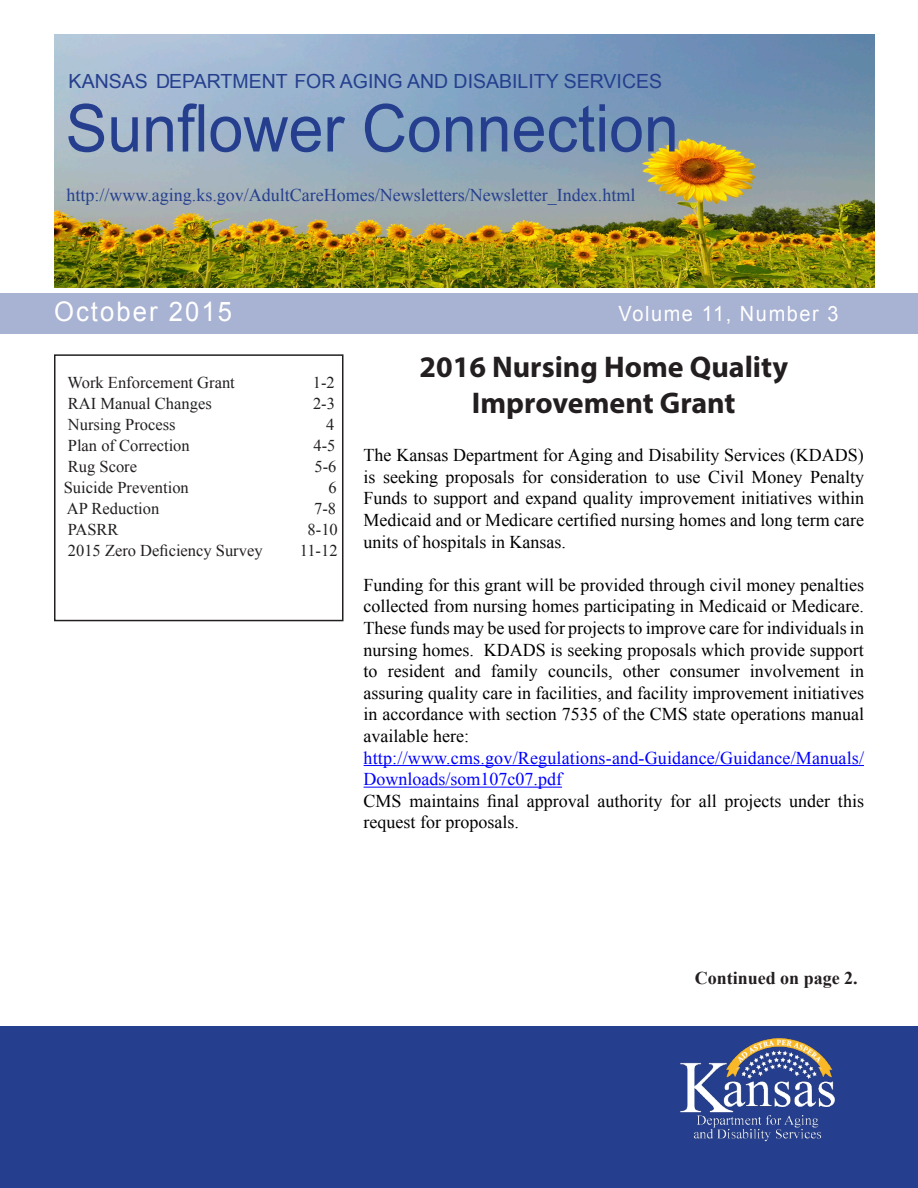
<style>
.page{position:relative;width:918px;height:1188px;background:#fff}
.page>*{position:absolute;margin:0;border:0;box-sizing:border-box;transform-origin:0 0}
.t1{font:66px "Arial";color:#253f8e;scale:.95 1}
.Body_Text_Indent{font:700 30px/36px "Myriad Pro";color:#231f20;text-align:center}
.t2{font:27px "Arial";letter-spacing:.08em;color:#fff;scale:.95 1}
.t3{font:21px "Arial";letter-spacing:.08em;color:#fff;scale:.95 1}
.t4{font:19.5px "Arial";color:#253f8e}
.t5{font:18px/21.6px "Times New Roman";color:#000;text-align:justify}
.t6{font:18px/21.6px "Times New Roman";letter-spacing:.01em;color:#00f}
.Body_Text_Indent-2{font:18px "Times New Roman";color:#253f8e}
.t7{font:700 18px "Times New Roman";color:#231f20}
.Body_Text_Indent-3{font:16.5px "Times New Roman";color:#231f20}
</style>
<div class="page">
<div style="left:0;top:1027px;width:918px;height:161px;background:#253f8e"></div>
<div style="left:0;top:294px;width:918px;height:40px;background:#a8b2d2"></div>
<div style="left:54px;top:354px;width:290px;height:267px;border:2px solid #231f20"></div>
<img style="left:54px;top:34px;width:821px;height:254px">
<img style="left:680px;top:1039px;width:155px;height:103px">
<hr style="left:364px;top:765px;width:500px;height:1px;background:#00f">
<hr style="left:364px;top:787px;width:198px;height:1px;background:#00f">
<p class="t4" style="left:68px;top:68px;width:595px">KANSAS DEPARTMENT FOR AGING AND DISABILITY SERVICES</p>
<p class="t1" style="left:66px;top:85px;width:647px">Sunflower Connection</p>
<p class="Body_Text_Indent-2" style="left:67px;top:183px;width:570px">http://www.aging.ks.gov/AdultCareHomes/Newsletters/Newsletter_Index.html</p>
<p class="t2" style="left:54px;top:293px;width:189px">October 2015</p>
<p class="t3" style="left:619px;top:299px;width:233px">Volume 11, Number 3</p>
<p class="Body_Text_Indent-3" style="left:68px;top:372px;width:169px">Work Enforcement Grant</p>
<p class="Body_Text_Indent-3" style="left:313px;top:372px;width:23px">1-2</p>
<p class="Body_Text_Indent-3" style="left:68px;top:393px;width:145px">RAI Manual Changes</p>
<p class="Body_Text_Indent-3" style="left:313px;top:393px;width:23px">2-3</p>
<p class="Body_Text_Indent-3" style="left:68px;top:414px;width:109px">Nursing Process</p>
<p class="Body_Text_Indent-3" style="left:326px;top:414px;width:10px">4</p>
<p class="Body_Text_Indent-3" style="left:68px;top:435px;width:123px">Plan of Correction</p>
<p class="Body_Text_Indent-3" style="left:314px;top:435px;width:23px">4-5</p>
<p class="Body_Text_Indent-3" style="left:68px;top:456px;width:71px">Rug Score</p>
<p class="Body_Text_Indent-3" style="left:314px;top:456px;width:23px">5-6</p>
<p class="Body_Text_Indent-3" style="left:64px;top:477px;width:127px">Suicide Prevention</p>
<p class="Body_Text_Indent-3" style="left:328px;top:477px;width:10px">6</p>
<p class="Body_Text_Indent-3" style="left:67px;top:498px;width:94px">AP Reduction</p>
<p class="Body_Text_Indent-3" style="left:314px;top:498px;width:23px">7-8</p>
<p class="Body_Text_Indent-3" style="left:68px;top:519px;width:52px">PASRR</p>
<p class="Body_Text_Indent-3" style="left:308px;top:519px;width:32px">8-10</p>
<p class="Body_Text_Indent-3" style="left:68px;top:540px;width:196px">2015 Zero Deficiency Survey</p>
<p class="Body_Text_Indent-3" style="left:300px;top:540px;width:39px">11-12</p>
<p class="Body_Text_Indent" style="left:419px;top:348px;width:370px">2016 Nursing Home Quality<br>Improvement Grant</p>
<p class="t5" style="left:364px;top:444px;width:502px">The Kansas Department for Aging and Disability Services (KDADS) is seeking proposals for consideration to use Civil Money Penalty Funds to support and expand quality improvement initiatives within Medicaid and or Medicare certified nursing homes and long term care units of hospitals in Kansas.</p>
<p class="t5" style="left:364px;top:574px;width:502px">Funding for this grant will be provided through civil money penalties collected from nursing homes participating in Medicaid or Medicare.<br>These funds may be used for projects to improve care for individuals in nursing homes. KDADS is seeking proposals which provide support to resident and family councils, other consumer involvement in assuring quality care in facilities, and facility improvement initiatives in accordance with section 7535 of the CMS state operations manual available here:</p>
<p class="t6" style="left:364px;top:746px;width:502px">http://www.cms.gov/Regulations-and-Guidance/Guidance/Manuals/<br>Downloads/som107c07.pdf</p>
<p class="t5" style="left:364px;top:790px;width:502px">CMS maintains final approval authority for all projects under this request for proposals.</p>
<p class="t7" style="left:695px;top:966px;width:165px">Continued on page 2.</p>
</div>
